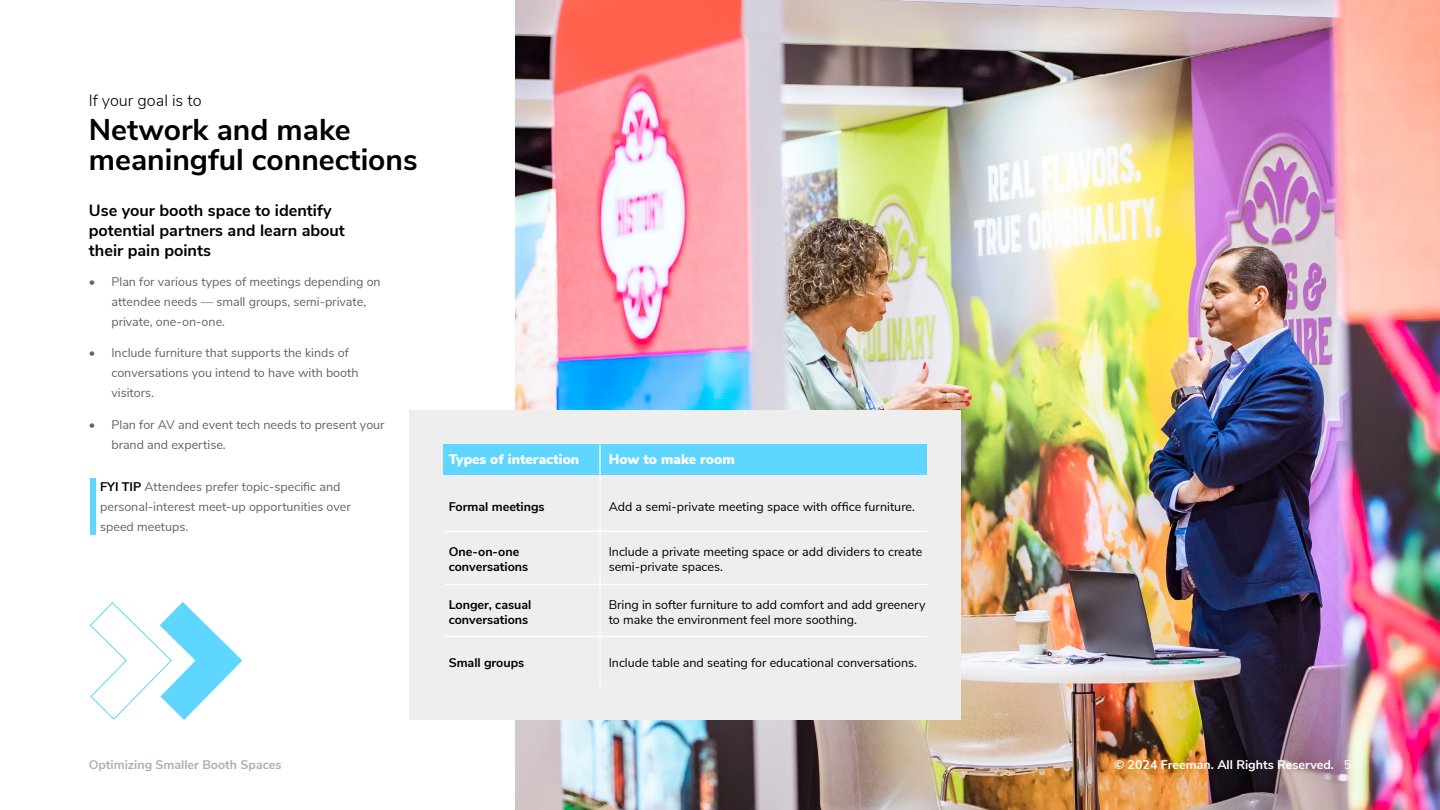
<style>
.page{position:relative;width:1440px;height:810px;background:#fff}
.page>*{position:absolute;margin:0;border:0;box-sizing:border-box;transform-origin:0 0}
.t1{font:700 30px/30px "Nunito Sans";color:#000}
.t2{font:700 16.25px/20px "Nunito Sans";color:#000}
.t3{font:300 16.25px "Nunito Sans";color:#000}
.t4{font:900 13.75px "Nunito Sans";color:#fff}
.t5{font:12.5px/20px "Nunito Sans";color:#636466}
.t6{font:12.5px/15px "Nunito Sans";color:#000}
.t7{font:700 12.5px/15px "Nunito Sans";color:#000}
.t8{font:700 12.5px "Nunito Sans";color:#fff}
.t9{font:700 12.5px "Nunito Sans";color:#adb1b1}
.s1{font-weight:700;color:#000}
.s2{font-weight:400}
</style>
<div class="page">
<img style="left:516px;top:0;width:924px;height:810px">
<div style="left:410px;top:410px;width:551px;height:310px;background:#eee"></div>
<div style="left:444px;top:445px;width:483px;height:30px;background:#5ed6ff"></div>
<svg style="left:90px;top:602px;width:153px;height:118px"></svg>
<hr style="left:599px;top:445px;width:2px;height:241px;background:#fff">
<hr style="left:445px;top:531px;width:482px;height:1px;background:#fff">
<hr style="left:445px;top:584px;width:482px;height:1px;background:#fff">
<hr style="left:445px;top:636px;width:482px;height:1px;background:#fff">
<div style="left:90px;top:478px;width:6px;height:57px;background:#5ed6ff"></div>
<h2 class="t3" style="left:89px;top:89px;width:114px">If your goal is to</h2>
<h1 class="t1" style="left:89px;top:113px;width:330px">Network and make meaningful connections</h1>
<h2 class="t2" style="left:89px;top:200px;width:258px">Use your booth space to identify potential partners and learn about their pain points</h2>
<p class="t5" style="left:111px;top:271px;width:271px;text-indent:-22px">• Plan for various types of meetings depending on attendee needs — small groups, semi-private, private, one-on-one.</p>
<p class="t5" style="left:111px;top:342px;width:249px;text-indent:-22px">• Include furniture that supports the kinds of conversations you intend to have with booth visitors.</p>
<p class="t5" style="left:111px;top:414px;width:275px;text-indent:-22px">• Plan for AV and event tech needs to present your brand and expertise.</p>
<p class="t5" style="left:100px;top:476px;width:252px"><span class="s1">FYI TIP</span> Attendees prefer topic-specific and personal-interest meet-up opportunities over speed meetups.</p>
<p class="t4" style="left:449px;top:449px;width:132px">Types of interaction</p>
<p class="t4" style="left:609px;top:449px;width:128px">How to make room</p>
<p class="t7" style="left:449px;top:499px;width:97px">Formal meetings</p>
<p class="t6" style="left:609px;top:499px;width:308px">Add a semi-private meeting space with office furniture.</p>
<p class="t7" style="left:449px;top:544px;width:81px">One-on-one conversations</p>
<p class="t6" style="left:609px;top:544px;width:315px">Include a private meeting space or add dividers to create semi-private spaces.</p>
<p class="t7" style="left:449px;top:596px;width:84px">Longer, casual conversations</p>
<p class="t6" style="left:609px;top:596px;width:318px">Bring in softer furniture to add comfort and add greenery to make the environment feel more soothing.</p>
<p class="t7" style="left:449px;top:655px;width:77px">Small groups</p>
<p class="t6" style="left:609px;top:655px;width:310px">Include table and seating for educational conversations.</p>
<p class="t9" style="left:89px;top:755px;width:194px">Optimizing Smaller Booth Spaces</p>
<p class="t8" style="left:1114px;top:755px;width:239px">© 2024 Freeman. All Rights Reserved. <span class="s2">5</span></p>
</div>
